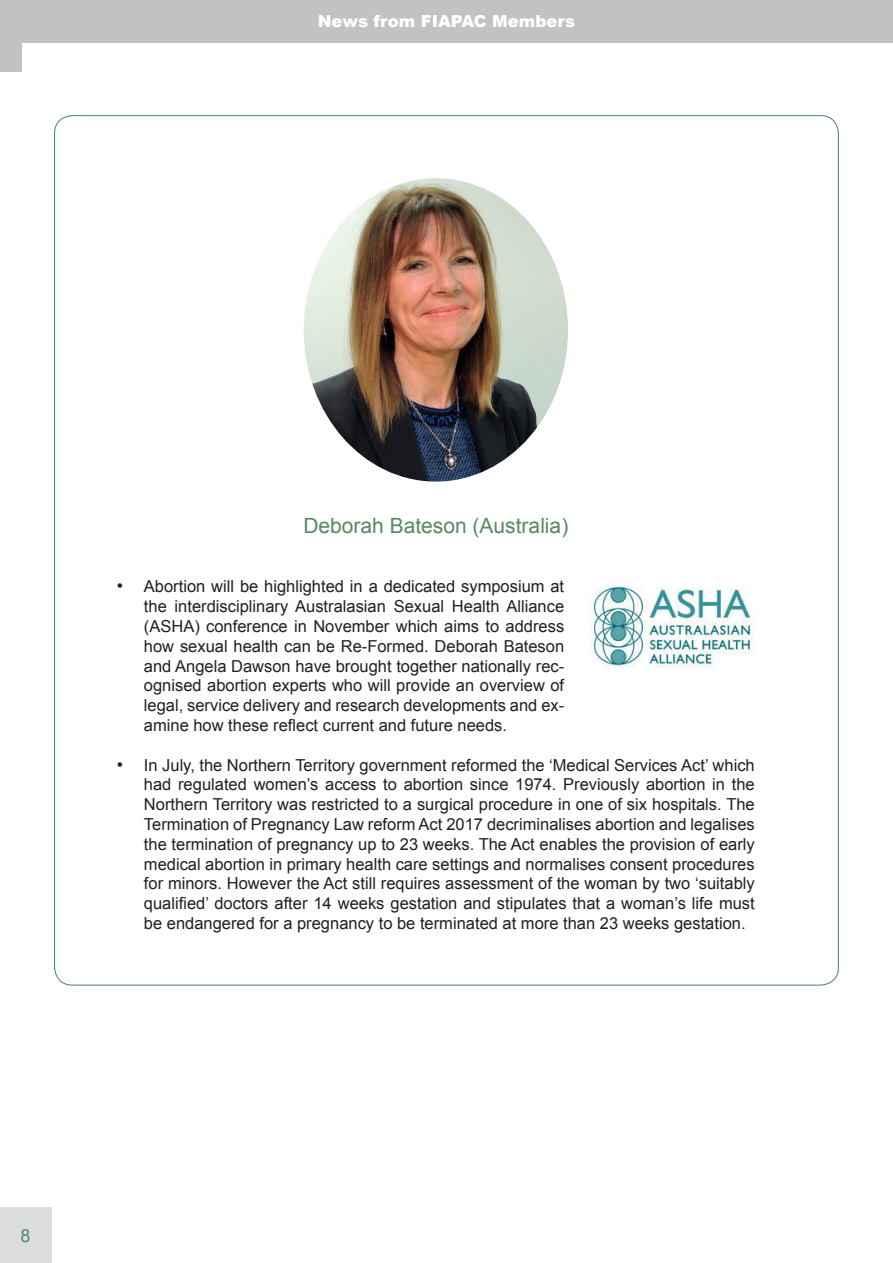
<style>
.page{position:relative;width:893px;height:1263px;background:#fff}
.page>*{position:absolute;margin:0;border:0;box-sizing:border-box;transform-origin:0 0}
.t1{font:21px "Arial";color:#548a63}
.t2{font:18px "Arial";color:#548a63}
.t3{font:16.5px/19.8px "Arial";color:#231f20;text-align:justify}
.t4{font:900 16.5px "Arial";color:#fff}
.s1{font-size:18px}
</style>
<div class="page">
<div style="left:0;top:1208px;width:51px;height:55px;background:#dcdddf"></div>
<div style="left:0;top:0;width:893px;height:43px;background:#c1c2c4"></div>
<div style="left:0;top:0;width:21px;height:71px;background:#c1c2c4"></div>
<img style="left:590px;top:586px;width:165px;height:82px">
<img style="left:304px;top:178px;width:264px;height:304px">
<p class="t4" style="left:318px;top:9px;width:259px">News from FIAPAC Members</p>
<p class="t1" style="left:303px;top:512px;width:266px">Deborah Bateson (Australia)</p>
<p class="t3" style="left:144px;top:577px;width:422px;text-indent:-27px"><span class="s1">•</span> Abortion will be highlighted in a dedicated symposium at the interdisciplinary Australasian Sexual Health Alliance (ASHA) conference in November which aims to address how sexual health can be Re-Formed. Deborah Bateson and Angela Dawson have brought together nationally rec&shy;ognised abortion experts who will provide an overview of legal, service delivery and research developments and ex&shy;amine how these reflect current and future needs.</p>
<p class="t3" style="left:144px;top:755px;width:612px;text-indent:-27px"><span class="s1">•</span> In July, the Northern Territory government reformed the ‘Medical Services Act’ which had regulated women’s access to abortion since 1974. Previously abortion in the Northern Territory was restricted to a surgical procedure in one of six hospitals. The Termination of Pregnancy Law reform Act 2017 decriminalises abortion and legalises the termination of pregnancy up to 23 weeks. The Act enables the provision of early medical abortion in primary health care settings and normalises consent procedures for minors. However the Act still requires assessment of the woman by two ‘suitably qualified’ doctors after 14 weeks gestation and stipulates that a woman’s life must be endangered for a pregnancy to be terminated at more than 23 weeks gestation.</p>
<p class="t2" style="left:21px;top:1224px;width:12px">8</p>
</div>
